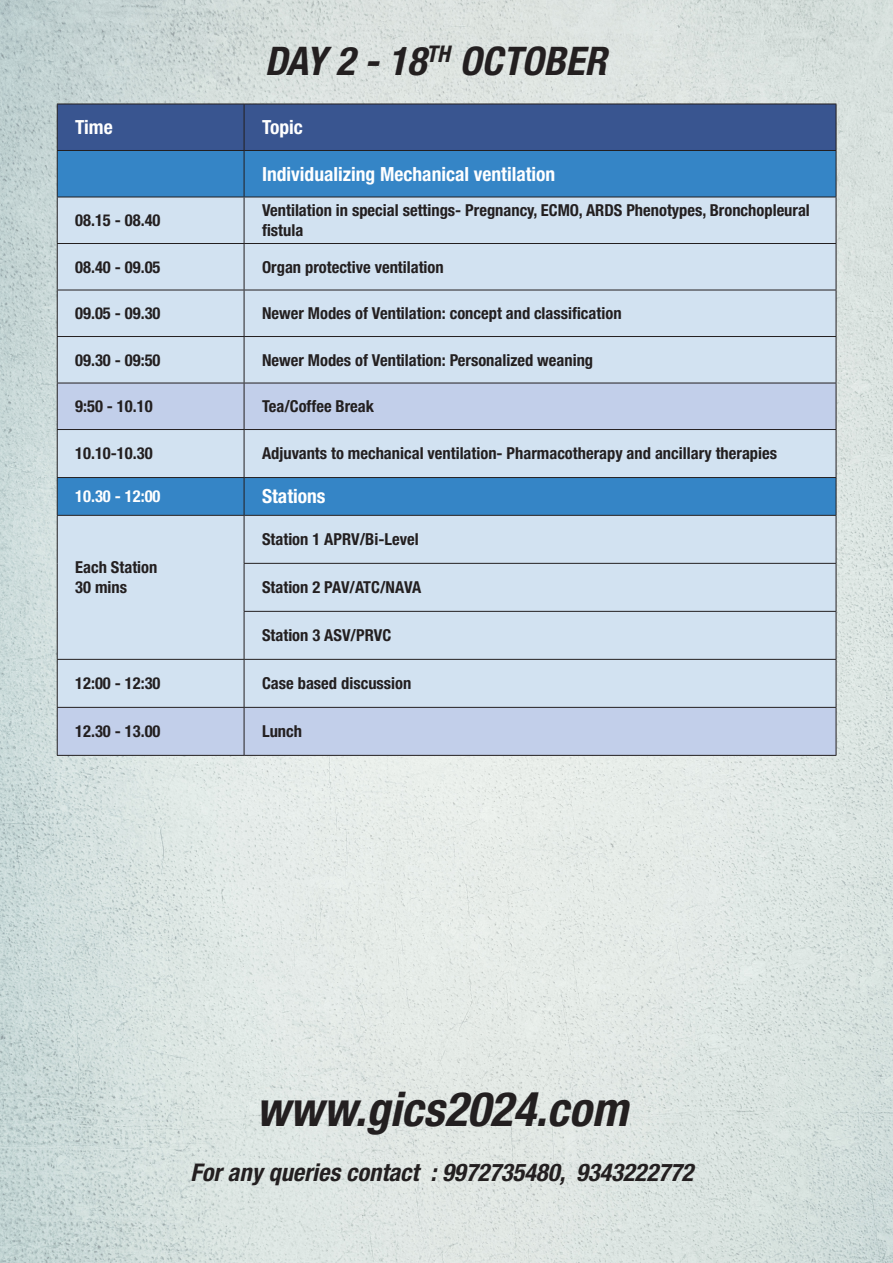
<style>
.page{position:relative;width:893px;height:1263px;background:#fff}
.page>*{position:absolute;margin:0;border:0;box-sizing:border-box;transform-origin:0 0}
.t1{font:italic 700 condensed 47.55px "Helvetica Neue LT Pro";color:#231f20}
.t2{font:italic 700 condensed 39.45px "Helvetica Neue LT Pro";color:#231f20}
.t3{font:italic 700 condensed 24.45px "Helvetica Neue LT Pro";color:#231f20}
.t4{font:700 condensed 19.5px "Helvetica Neue LT Pro";color:#fff}
.t5{font:700 condensed 16.5px/19.8px "Helvetica Neue LT Pro";color:#231f20}
.t6{font:700 condensed 16.5px "Helvetica Neue LT Pro";color:#fff}
</style>
<div class="page">
<img style="left:0;top:0;width:893px;height:1263px">
<div style="left:58px;top:105px;width:778px;height:45px;background:#395590"></div>
<div style="left:58px;top:151px;width:778px;height:46px;background:#3585c6"></div>
<svg style="left:58px;top:198px;width:778px;height:461px;fill:#d2e2f1"></svg>
<div style="left:58px;top:384px;width:778px;height:45px;background:#c2cfea"></div>
<svg style="left:58px;top:660px;width:778px;height:95px"></svg>
<hr style="left:57px;top:104px;width:187px;height:1px;background:#231f20">
<hr style="left:57px;top:104px;width:1px;height:46px;background:#231f20">
<hr style="left:244px;top:104px;width:592px;height:1px;background:#231f20">
<hr style="left:244px;top:104px;width:1px;height:46px;background:#231f20">
<hr style="left:836px;top:104px;width:1px;height:46px;background:#231f20">
<hr style="left:57px;top:197px;width:1px;height:46px;background:#231f20">
<hr style="left:244px;top:197px;width:1px;height:46px;background:#231f20">
<hr style="left:836px;top:197px;width:1px;height:46px;background:#231f20">
<hr style="left:57px;top:243px;width:187px;height:1px;background:#231f20">
<hr style="left:57px;top:244px;width:1px;height:46px;background:#231f20">
<hr style="left:244px;top:243px;width:592px;height:1px;background:#231f20">
<hr style="left:244px;top:244px;width:1px;height:46px;background:#231f20">
<hr style="left:836px;top:244px;width:1px;height:46px;background:#231f20">
<hr style="left:57px;top:290px;width:187px;height:1px;background:#231f20">
<hr style="left:57px;top:290px;width:1px;height:46px;background:#231f20">
<hr style="left:244px;top:290px;width:592px;height:1px;background:#231f20">
<hr style="left:244px;top:290px;width:1px;height:46px;background:#231f20">
<hr style="left:836px;top:290px;width:1px;height:46px;background:#231f20">
<hr style="left:57px;top:336px;width:187px;height:1px;background:#231f20">
<hr style="left:57px;top:337px;width:1px;height:46px;background:#231f20">
<hr style="left:244px;top:336px;width:592px;height:1px;background:#231f20">
<hr style="left:244px;top:337px;width:1px;height:46px;background:#231f20">
<hr style="left:836px;top:337px;width:1px;height:46px;background:#231f20">
<hr style="left:57px;top:383px;width:187px;height:1px;background:#231f20">
<hr style="left:57px;top:383px;width:1px;height:46px;background:#231f20">
<hr style="left:244px;top:383px;width:592px;height:1px;background:#231f20">
<hr style="left:244px;top:383px;width:1px;height:46px;background:#231f20">
<hr style="left:836px;top:383px;width:1px;height:46px;background:#231f20">
<hr style="left:244px;top:430px;width:1px;height:47px;background:#231f20">
<hr style="left:836px;top:430px;width:1px;height:47px;background:#231f20">
<hr style="left:244px;top:516px;width:1px;height:47px;background:#231f20">
<hr style="left:836px;top:516px;width:1px;height:47px;background:#231f20">
<hr style="left:244px;top:564px;width:1px;height:47px;background:#231f20">
<hr style="left:836px;top:564px;width:1px;height:47px;background:#231f20">
<hr style="left:244px;top:612px;width:1px;height:47px;background:#231f20">
<hr style="left:836px;top:612px;width:1px;height:47px;background:#231f20">
<hr style="left:57px;top:430px;width:1px;height:47px;background:#231f20">
<hr style="left:57px;top:516px;width:1px;height:47px;background:#231f20">
<hr style="left:57px;top:563px;width:1px;height:48px;background:#231f20">
<hr style="left:57px;top:611px;width:1px;height:48px;background:#231f20">
<hr style="left:244px;top:563px;width:592px;height:1px;background:#231f20">
<hr style="left:244px;top:611px;width:592px;height:1px;background:#231f20">
<hr style="left:57px;top:429px;width:187px;height:1px;background:#231f20">
<hr style="left:244px;top:429px;width:592px;height:1px;background:#231f20">
<hr style="left:57px;top:478px;width:1px;height:37px;background:#231f20">
<hr style="left:57px;top:477px;width:187px;height:1px;background:#231f20">
<hr style="left:244px;top:477px;width:592px;height:1px;background:#231f20">
<hr style="left:244px;top:478px;width:1px;height:37px;background:#231f20">
<hr style="left:836px;top:478px;width:1px;height:37px;background:#231f20">
<hr style="left:57px;top:515px;width:187px;height:1px;background:#231f20">
<hr style="left:244px;top:515px;width:592px;height:1px;background:#231f20">
<hr style="left:57px;top:708px;width:1px;height:47px;background:#231f20">
<hr style="left:244px;top:708px;width:1px;height:47px;background:#231f20">
<hr style="left:836px;top:708px;width:1px;height:47px;background:#231f20">
<hr style="left:57px;top:755px;width:187px;height:1px;background:#231f20">
<hr style="left:244px;top:755px;width:592px;height:1px;background:#231f20">
<hr style="left:57px;top:659px;width:187px;height:1px;background:#231f20">
<hr style="left:57px;top:660px;width:1px;height:47px;background:#231f20">
<hr style="left:57px;top:707px;width:187px;height:1px;background:#231f20">
<hr style="left:244px;top:659px;width:592px;height:1px;background:#231f20">
<hr style="left:244px;top:660px;width:1px;height:47px;background:#231f20">
<hr style="left:836px;top:660px;width:1px;height:47px;background:#231f20">
<hr style="left:244px;top:707px;width:592px;height:1px;background:#231f20">
<hr style="left:57px;top:151px;width:1px;height:46px;background:#231f20">
<hr style="left:57px;top:150px;width:187px;height:1px;background:#231f20">
<hr style="left:244px;top:150px;width:592px;height:1px;background:#231f20">
<hr style="left:244px;top:151px;width:1px;height:46px;background:#231f20">
<hr style="left:836px;top:151px;width:1px;height:46px;background:#231f20">
<hr style="left:57px;top:197px;width:187px;height:1px;background:#231f20">
<hr style="left:244px;top:197px;width:592px;height:1px;background:#231f20">
<h2 class="t2" style="left:265px;top:37px;width:343px">DAY 2 - 18<sup>TH</sup> OCTOBER</h2>
<p class="t4" style="left:75px;top:115px;width:39px">Time</p>
<p class="t4" style="left:262px;top:115px;width:42px">Topic</p>
<p class="t4" style="left:262px;top:162px;width:295px">Individualizing Mechanical ventilation</p>
<p class="t5" style="left:75px;top:210px;width:87px">08.15 - 08.40</p>
<p class="t5" style="left:262px;top:200px;width:549px">Ventilation in special settings- Pregnancy, ECMO, ARDS Phenotypes, Bronchopleural fistula</p>
<p class="t5" style="left:75px;top:257px;width:87px">08.40 - 09.05</p>
<p class="t5" style="left:262px;top:257px;width:183px">Organ protective ventilation</p>
<p class="t5" style="left:75px;top:303px;width:87px">09.05 - 09.30</p>
<p class="t5" style="left:262px;top:303px;width:361px">Newer Modes of Ventilation: concept and classification</p>
<p class="t5" style="left:75px;top:350px;width:87px">09.30 - 09:50</p>
<p class="t5" style="left:262px;top:350px;width:333px">Newer Modes of Ventilation: Personalized weaning</p>
<p class="t5" style="left:75px;top:396px;width:79px">9:50 - 10.10</p>
<p class="t5" style="left:262px;top:396px;width:114px">Tea/Coffee Break</p>
<p class="t5" style="left:75px;top:443px;width:79px">10.10-10.30</p>
<p class="t5" style="left:262px;top:443px;width:517px">Adjuvants to mechanical ventilation- Pharmacotherapy and ancillary therapies</p>
<p class="t6" style="left:75px;top:486px;width:87px">10.30 - 12:00</p>
<p class="t4" style="left:262px;top:485px;width:65px">Stations</p>
<p class="t5" style="left:75px;top:557px;width:84px">Each Station<br>30 mins</p>
<p class="t5" style="left:262px;top:529px;width:158px">Station 1 APRV/Bi-Level</p>
<p class="t5" style="left:262px;top:577px;width:161px">Station 2 PAV/ATC/NAVA</p>
<p class="t5" style="left:262px;top:625px;width:131px">Station 3 ASV/PRVC</p>
<p class="t5" style="left:75px;top:673px;width:87px">12:00 - 12:30</p>
<p class="t5" style="left:262px;top:673px;width:151px">Case based discussion</p>
<p class="t5" style="left:75px;top:721px;width:87px">12.30 - 13.00</p>
<p class="t5" style="left:262px;top:721px;width:42px">Lunch</p>
<h1 class="t1" style="left:256px;top:1080px;width:373px">www.gics2024.com</h1>
<h3 class="t3" style="left:191px;top:1158px;width:504px">For any queries contact : 9972735480, 9343222772</h3>
</div>
